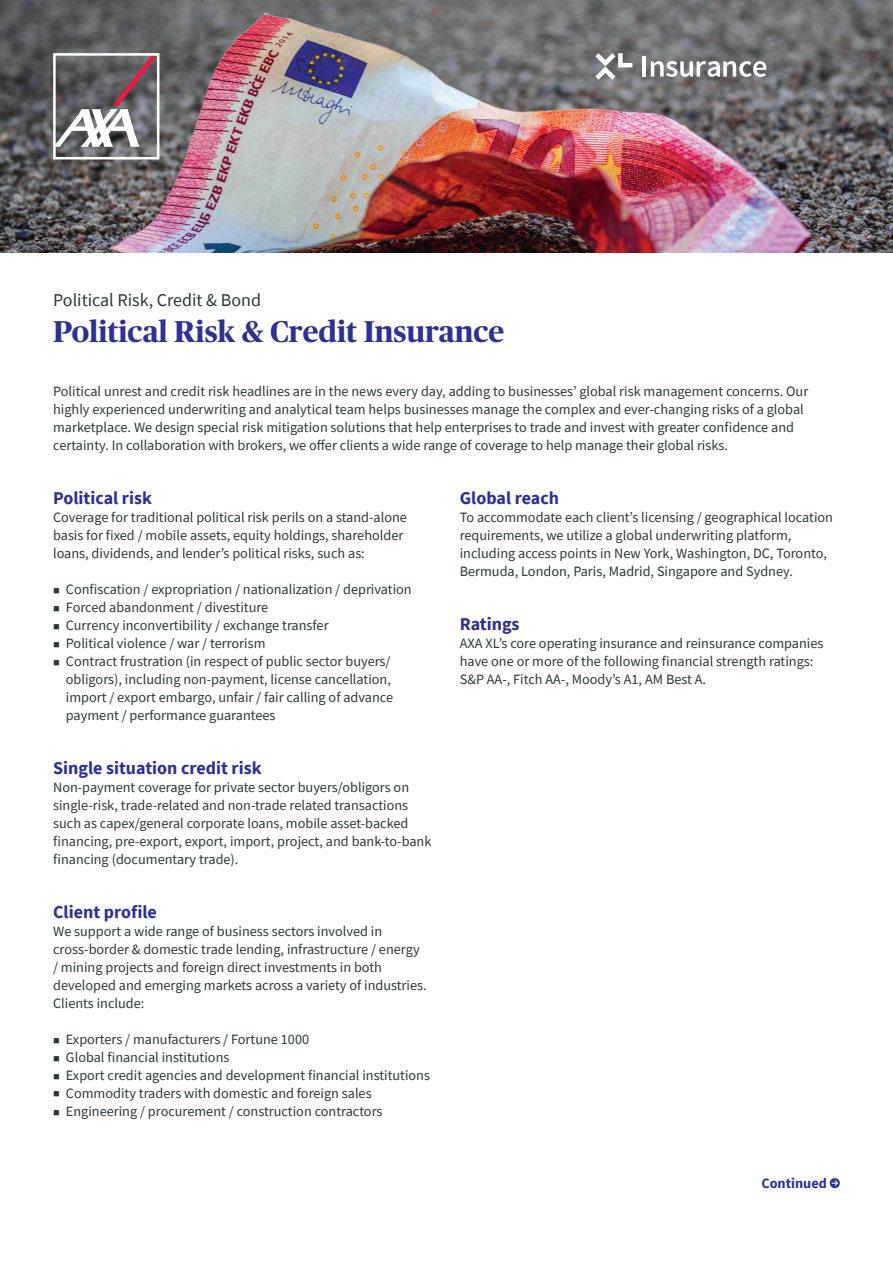
<style>
.page{position:relative;width:893px;height:1263px;background:#fff}
.page>*{position:absolute;margin:0;border:0;box-sizing:border-box;transform-origin:0 0}
.t1{font:700 30px "Publico Headline";color:#2e3092}
.t2{font:700 18px "Source Sans Pro";color:#2e3092}
.t3{font:18px "Source Sans Pro";color:#2c3738}
.t4{font:14.25px/18px "Source Sans Pro";color:#2c3738}
.t5{font:700 14.25px "Source Sans Pro";color:#2e3092}
</style>
<div class="page">
<img style="left:0;top:0;width:893px;height:252px">
<svg style="left:829px;top:1178px;width:11px;height:10px"></svg>
<hr style="left:643px;top:56px;width:3px;height:21px;background:#fff">
<svg style="left:651px;top:61px;width:115px;height:16px"></svg>
<svg style="left:595px;top:53px;width:37px;height:27px"></svg>
<svg style="left:53px;top:53px;width:106px;height:106px"></svg>
<p class="t3" style="left:53px;top:289px;width:209px">Political Risk, Credit &amp; Bond</p>
<p class="t1" style="left:53px;top:310px;width:453px">Political Risk &amp; Credit Insurance</p>
<p class="t4" style="left:53px;top:382px;width:757px">Political unrest and credit risk headlines are in the news every day, adding to businesses’ global risk management concerns. Our highly experienced underwriting and analytical team helps businesses manage the complex and ever-changing risks of a global marketplace. We design special risk mitigation solutions that help enterprises to trade and invest with greater confidence and certainty. In collaboration with brokers, we offer clients a wide range of coverage to help manage their global risks.</p>
<p class="t2" style="left:460px;top:486px;width:101px">Global reach</p>
<p class="t4" style="left:460px;top:508px;width:375px">To accommodate each client’s licensing / geographical location requirements, we utilize a global underwriting platform, including access points in New York, Washington, DC, Toronto, Bermuda, London, Paris, Madrid, Singapore and Sydney.</p>
<p class="t2" style="left:460px;top:612px;width:61px">Ratings</p>
<p class="t4" style="left:460px;top:634px;width:365px">AXA XL’s core operating insurance and reinsurance companies have one or more of the following financial strength ratings:<br>S&amp;P AA-, Fitch AA-, Moody’s A1, AM Best A.</p>
<p class="t2" style="left:53px;top:486px;width:100px">Political risk</p>
<p class="t4" style="left:53px;top:508px;width:355px">Coverage for traditional political risk perils on a stand-alone basis for fixed / mobile assets, equity holdings, shareholder loans, dividends, and lender’s political risks, such as:</p>
<p class="t4" style="left:53px;top:580px;width:360px">■ Confiscation / expropriation / nationalization / deprivation</p>
<p class="t4" style="left:53px;top:598px;width:217px">■ Forced abandonment / divestiture</p>
<p class="t4" style="left:53px;top:616px;width:277px">■ Currency inconvertibility / exchange transfer</p>
<p class="t4" style="left:53px;top:634px;width:214px">■ Political violence / war / terrorism</p>
<p class="t4" style="left:66px;top:652px;width:329px;text-indent:-13px">■ Contract frustration (in respect of public sector buyers/ obligors), including non-payment, license cancellation, import / export embargo, unfair / fair calling of advance payment / performance guarantees</p>
<p class="t2" style="left:53px;top:756px;width:210px">Single situation credit risk</p>
<p class="t4" style="left:53px;top:778px;width:380px">Non-payment coverage for private sector buyers/obligors on single-risk, trade-related and non-trade related transactions such as capex/general corporate loans, mobile asset-backed financing, pre-export, export, import, project, and bank-to-bank financing (documentary trade).</p>
<p class="t2" style="left:53px;top:900px;width:105px">Client profile</p>
<p class="t4" style="left:53px;top:922px;width:375px">We support a wide range of business sectors involved in cross-border &amp; domestic trade lending, infrastructure / energy / mining projects and foreign direct investments in both developed and emerging markets across a variety of industries.<br>Clients include:</p>
<p class="t4" style="left:53px;top:1030px;width:258px">■ Exporters / manufacturers / Fortune 1000</p>
<p class="t4" style="left:53px;top:1048px;width:178px">■ Global financial institutions</p>
<p class="t4" style="left:53px;top:1066px;width:378px">■ Export credit agencies and development financial institutions</p>
<p class="t4" style="left:53px;top:1084px;width:320px">■ Commodity traders with domestic and foreign sales</p>
<p class="t4" style="left:53px;top:1102px;width:331px">■ Engineering / procurement / construction contractors</p>
<p class="t5" style="left:761px;top:1174px;width:67px">Continued</p>
</div>
